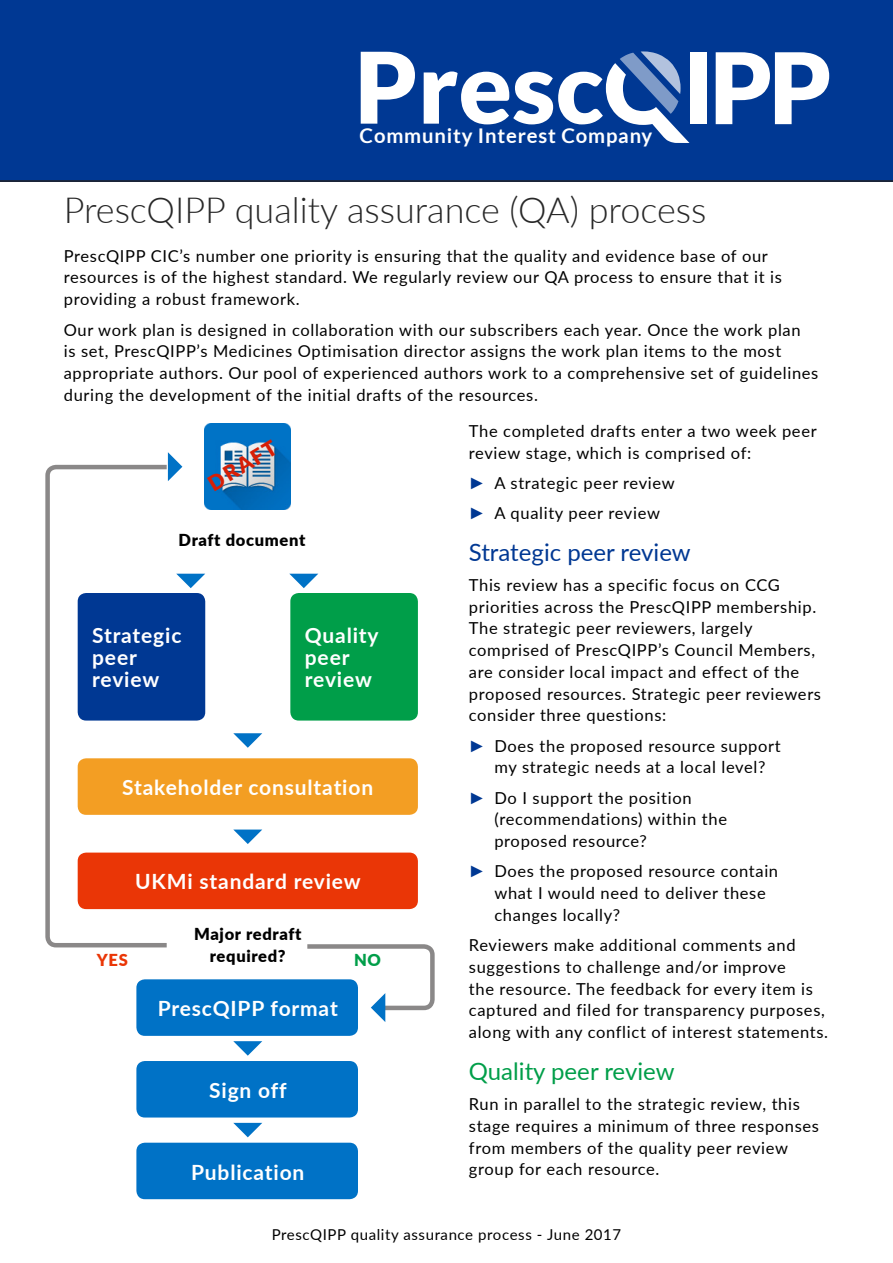
<style>
.page{position:relative;width:893px;height:1263px;background:#fff}
.page>*{position:absolute;margin:0;border:0;box-sizing:border-box;transform-origin:0 0}
.PrescQIPP_Title{font:300 36px "Lato";color:#282828}
.PrescQIPP_Header_1{font:24px "Lato";color:#003893}
.PrescQIPP_Header_1-2{font:24px "Lato";color:#009e49}
.PrescQIPP_Body{font:700 21px/21.8px "Lato";letter-spacing:.04em;color:#fff}
.PrescQIPP_Body_Empha{font:900 21px "Lato";color:#d81e05}
.t1{font:700 20.25px "Lato";letter-spacing:.04em;color:#fff}
.PrescQIPP_Body-2{font:16.5px/21.8px "Lato";letter-spacing:.04em;color:#000}
.PrescQIPP_Body-3{font:900 16.5px "Lato";letter-spacing:.04em;color:#000}
.PrescQIPP_Body-4{font:900 16.5px "Lato";color:#ea3606}
.PrescQIPP_Body-5{font:900 16.5px "Lato";color:#009e49}
.t2{font:15px "Lato";letter-spacing:.04em;color:#000}
.s1{font-family:"Arial";color:#003893}
</style>
<div class="page">
<div style="left:0;top:0;width:893px;height:182px;background:#003893"></div>
<svg style="left:168px;top:452px;width:14px;height:26px"></svg>
<img style="left:204px;top:423px;width:86px;height:87px">
<svg style="left:45px;top:463px;width:126px;height:485px"></svg>
<div style="left:78px;top:593px;width:127px;height:127px;background:#003893;border-radius:9px"></div>
<div style="left:290px;top:593px;width:128px;height:127px;background:#009e49;border-radius:9px"></div>
<div style="left:78px;top:758px;width:340px;height:57px;background:#f39e23;border-radius:9px"></div>
<div style="left:78px;top:852px;width:340px;height:57px;background:#ea3606;border-radius:9px"></div>
<div style="left:136px;top:979px;width:222px;height:57px;background:#0072c6;border-radius:9px"></div>
<div style="left:136px;top:1061px;width:222px;height:56px;background:#0072c6;border-radius:9px"></div>
<div style="left:136px;top:1143px;width:222px;height:56px;background:#0072c6;border-radius:9px"></div>
<svg style="left:303px;top:944px;width:132px;height:78px"></svg>
<svg style="left:233px;top:1041px;width:29px;height:15px"></svg>
<svg style="left:233px;top:1123px;width:29px;height:14px"></svg>
<svg style="left:176px;top:574px;width:29px;height:14px"></svg>
<svg style="left:289px;top:574px;width:29px;height:14px"></svg>
<svg style="left:233px;top:733px;width:29px;height:15px"></svg>
<svg style="left:233px;top:829px;width:29px;height:15px"></svg>
<svg style="left:361px;top:52px;width:54px;height:72px"></svg>
<svg style="left:424px;top:51px;width:265px;height:92px"></svg>
<div style="left:690px;top:52px;width:16px;height:72px;background:#fff"></div>
<svg style="left:716px;top:52px;width:113px;height:72px"></svg>
<p class="t1" style="left:360px;top:124px;width:294px">Community Interest Company</p>
<p class="PrescQIPP_Title" style="left:64px;top:185px;width:644px">PrescQIPP quality assurance (QA) process</p>
<p class="PrescQIPP_Body-2" style="left:64px;top:244px;width:720px">PrescQIPP CIC’s number one priority is ensuring that the quality and evidence base of our resources is of the highest standard. We regularly review our QA process to ensure that it is providing a robust framework.</p>
<p class="PrescQIPP_Body-2" style="left:64px;top:318px;width:756px">Our work plan is designed in collaboration with our subscribers each year. Once the work plan<br>is set, PrescQIPP’s Medicines Optimisation director assigns the work plan items to the most appropriate authors. Our pool of experienced authors work to a comprehensive set of guidelines during the development of the initial drafts of the resources.</p>
<p class="PrescQIPP_Body-2" style="left:469px;top:419px;width:349px">The completed drafts enter a two week peer review stage, which is comprised of:</p>
<p class="PrescQIPP_Body-2" style="left:469px;top:471px;width:207px"><span class="s1">►</span> A strategic peer review</p>
<p class="PrescQIPP_Body-2" style="left:469px;top:501px;width:193px"><span class="s1">►</span> A quality peer review</p>
<p class="PrescQIPP_Header_1" style="left:469px;top:535px;width:223px">Strategic peer review</p>
<p class="PrescQIPP_Body-2" style="left:469px;top:573px;width:354px">This review has a specific focus on CCG priorities across the PrescQIPP membership.<br>The strategic peer reviewers, largely comprised of PrescQIPP’s Council Members, are consider local impact and effect of the proposed resources. Strategic peer reviewers consider three questions:</p>
<p class="PrescQIPP_Body-2" style="left:494px;top:734px;width:288px;text-indent:-26px"><span class="s1">►</span> Does the proposed resource support my strategic needs at a local level?</p>
<p class="PrescQIPP_Body-2" style="left:494px;top:786px;width:234px;text-indent:-26px"><span class="s1">►</span> Do I support the position (recommendations) within the proposed resource?</p>
<p class="PrescQIPP_Body-2" style="left:494px;top:860px;width:285px;text-indent:-26px"><span class="s1">►</span> Does the proposed resource contain what I would need to deliver these changes locally?</p>
<p class="PrescQIPP_Body-2" style="left:469px;top:934px;width:361px">Reviewers make additional comments and suggestions to challenge and/or improve<br>the resource. The feedback for every item is captured and filed for transparency purposes, along with any conflict of interest statements.</p>
<p class="PrescQIPP_Header_1-2" style="left:469px;top:1054px;width:207px">Quality peer review</p>
<p class="PrescQIPP_Body-2" style="left:469px;top:1092px;width:352px">Run in parallel to the strategic review, this stage requires a minimum of three responses from members of the quality peer review group for each resource.</p>
<p class="PrescQIPP_Body_Empha" style="left:202px;top:471px;width:78px;rotate:-31deg">DRAFT</p>
<p class="PrescQIPP_Body-3" style="left:179px;top:527px;width:128px">Draft document</p>
<p class="PrescQIPP_Body" style="left:92px;top:624px;width:91px">Strategic peer review</p>
<p class="PrescQIPP_Body" style="left:305px;top:624px;width:75px">Quality peer review</p>
<p class="PrescQIPP_Body" style="left:122px;top:776px;width:252px">Stakeholder consultation</p>
<p class="PrescQIPP_Body" style="left:135px;top:870px;width:227px">UKMi standard review</p>
<p class="PrescQIPP_Body-3" style="left:194px;top:921px;width:109px">Major redraft</p>
<p class="PrescQIPP_Body-4" style="left:97px;top:947px;width:32px">YES</p>
<p class="PrescQIPP_Body-3" style="left:210px;top:943px;width:77px">required?</p>
<p class="PrescQIPP_Body-5" style="left:354px;top:947px;width:28px">NO</p>
<p class="PrescQIPP_Body" style="left:158px;top:996px;width:182px">PrescQIPP format</p>
<p class="PrescQIPP_Body" style="left:209px;top:1078px;width:79px">Sign off</p>
<p class="PrescQIPP_Body" style="left:191px;top:1160px;width:115px">Publication</p>
<p class="t2" style="left:272px;top:1224px;width:351px">PrescQIPP quality assurance process - June 2017</p>
</div>
